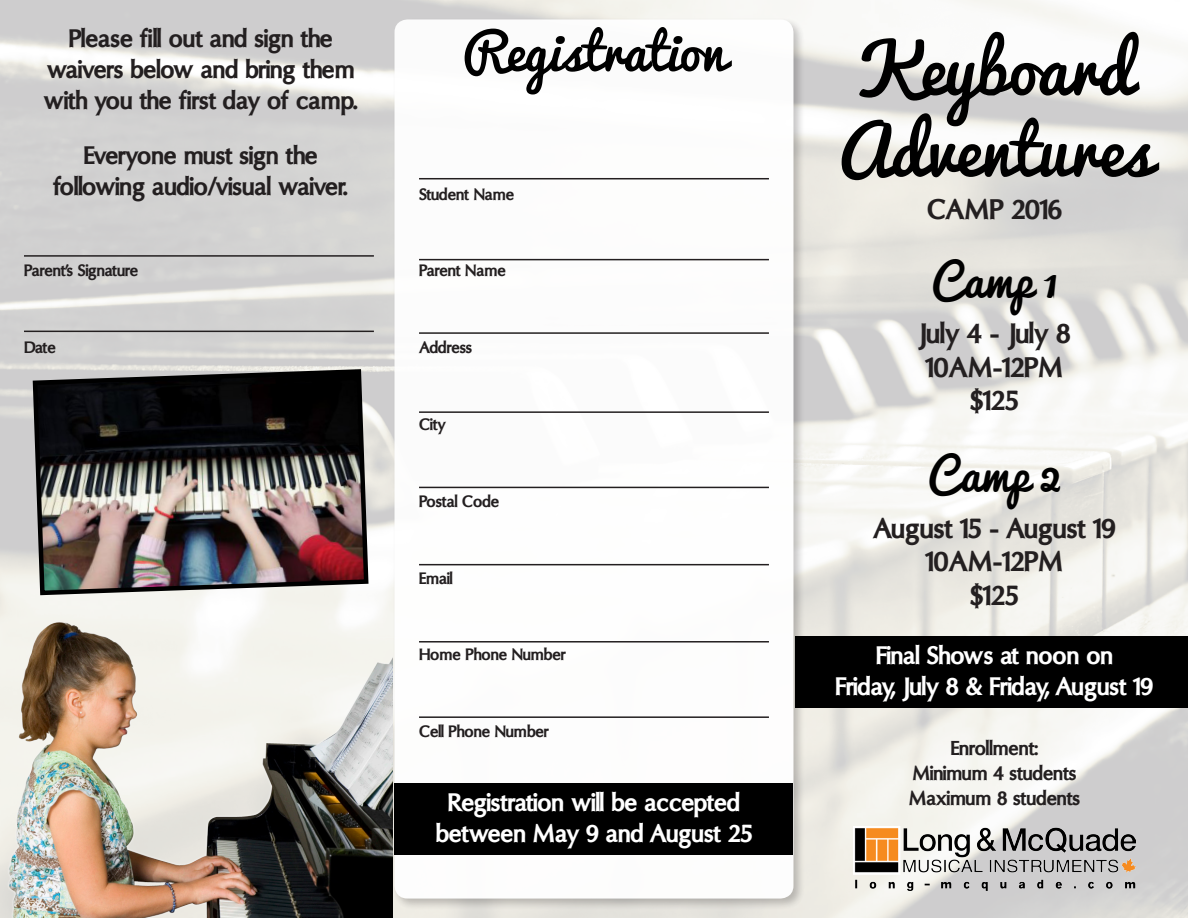
<style>
.page{position:relative;width:1188px;height:918px;background:#fff}
.page>*{position:absolute;margin:0;border:0;box-sizing:border-box;transform-origin:0 0}
.t1{font:67.8px "Pacifico";color:#000}
.t2{font:50.85px "Pacifico";color:#000}
.t3{font:44.7px "Pacifico";color:#000}
.t4{font:28.8px "Oregon LDO Black";color:#231f20}
.t5{font:25.65px/30.9px "Oregon LDO Black";color:#231f20;text-align:center}
.t6{font:25.65px/30.9px "Oregon LDO Black";color:#fff;text-align:center}
.t7{font:20.4px "Oregon LDO Black";color:#231f20}
.t8{font:16.8px "Oregon LDO Black";color:#231f20}
</style>
<div class="page">
<div style="left:391px;top:16px;width:415px;height:895px;background:#231f20;opacity:.28"></div>
<div style="left:395px;top:19px;width:399px;height:880px;background:#fff;border-radius:13px"></div>
<div style="left:394px;top:783px;width:400px;height:71px;background:#000"></div>
<div style="left:795px;top:636px;width:393px;height:72px;background:#000"></div>
<hr style="left:419px;top:178px;width:350px;height:1px;background:#231f20">
<hr style="left:419px;top:259px;width:350px;height:1px;background:#231f20">
<hr style="left:419px;top:332px;width:350px;height:2px;background:#231f20">
<hr style="left:419px;top:411px;width:350px;height:2px;background:#231f20">
<hr style="left:419px;top:487px;width:350px;height:1px;background:#231f20">
<hr style="left:419px;top:564px;width:350px;height:1px;background:#231f20">
<hr style="left:419px;top:641px;width:350px;height:2px;background:#231f20">
<hr style="left:419px;top:716px;width:350px;height:2px;background:#231f20">
<hr style="left:24px;top:255px;width:350px;height:2px;background:#231f20">
<hr style="left:24px;top:331px;width:350px;height:1px;background:#231f20">
<img style="left:30px;top:367px;width:341px;height:231px">
<img style="left:0;top:610px;width:393px;height:308px">
<img style="left:853px;top:826px;width:283px;height:65px">
<p class="t5" style="left:44px;top:24px;width:316px">Please fill out and sign the waivers below and bring them with you the first day of camp.</p>
<p class="t5" style="left:54px;top:141px;width:296px">Everyone must sign the following audio/visual waiver.</p>
<p class="t2" style="left:463px;top:7px;width:264px">Registration</p>
<p class="t8" style="left:419px;top:185px;width:97px">Student Name</p>
<p class="t1" style="left:855px;top:9px;width:280px">Keyboard</p>
<p class="t1" style="left:837px;top:91px;width:316px">Adventures</p>
<p class="t4" style="left:927px;top:193px;width:136px">CAMP 2016</p>
<p class="t8" style="left:24px;top:261px;width:116px">Parent’s Signature</p>
<p class="t8" style="left:419px;top:261px;width:88px">Parent Name</p>
<p class="t3" style="left:931px;top:241px;width:128px">Camp 1</p>
<p class="t8" style="left:24px;top:338px;width:33px">Date</p>
<p class="t8" style="left:419px;top:338px;width:55px">Address</p>
<p class="t4" style="left:918px;top:317px;width:154px">July 4 - July 8</p>
<p class="t4" style="left:926px;top:351px;width:139px">10AM-12PM</p>
<p class="t4" style="left:971px;top:384px;width:49px">$125</p>
<p class="t8" style="left:419px;top:415px;width:28px">City</p>
<p class="t8" style="left:419px;top:492px;width:82px">Postal Code</p>
<p class="t3" style="left:928px;top:436px;width:136px">Camp 2</p>
<p class="t8" style="left:419px;top:569px;width:35px">Email</p>
<p class="t4" style="left:873px;top:512px;width:244px">August 15 - August 19</p>
<p class="t4" style="left:926px;top:546px;width:139px">10AM-12PM</p>
<p class="t4" style="left:971px;top:579px;width:49px">$125</p>
<p class="t8" style="left:419px;top:645px;width:148px">Home Phone Number</p>
<p class="t6" style="left:876px;top:641px;width:238px">Final Shows at noon on</p>
<p class="t6" style="left:836px;top:672px;width:319px">Friday, July 8 &amp; Friday, August 19</p>
<p class="t8" style="left:419px;top:722px;width:131px">Cell Phone Number</p>
<p class="t6" style="left:436px;top:788px;width:318px">Registration will be accepted between May 9 and August 25</p>
<p class="t7" style="left:951px;top:737px;width:89px">Enrollment:</p>
<p class="t7" style="left:912px;top:762px;width:166px">Minimum 4 students</p>
<p class="t7" style="left:909px;top:786px;width:173px">Maximum 8 students</p>
</div>
